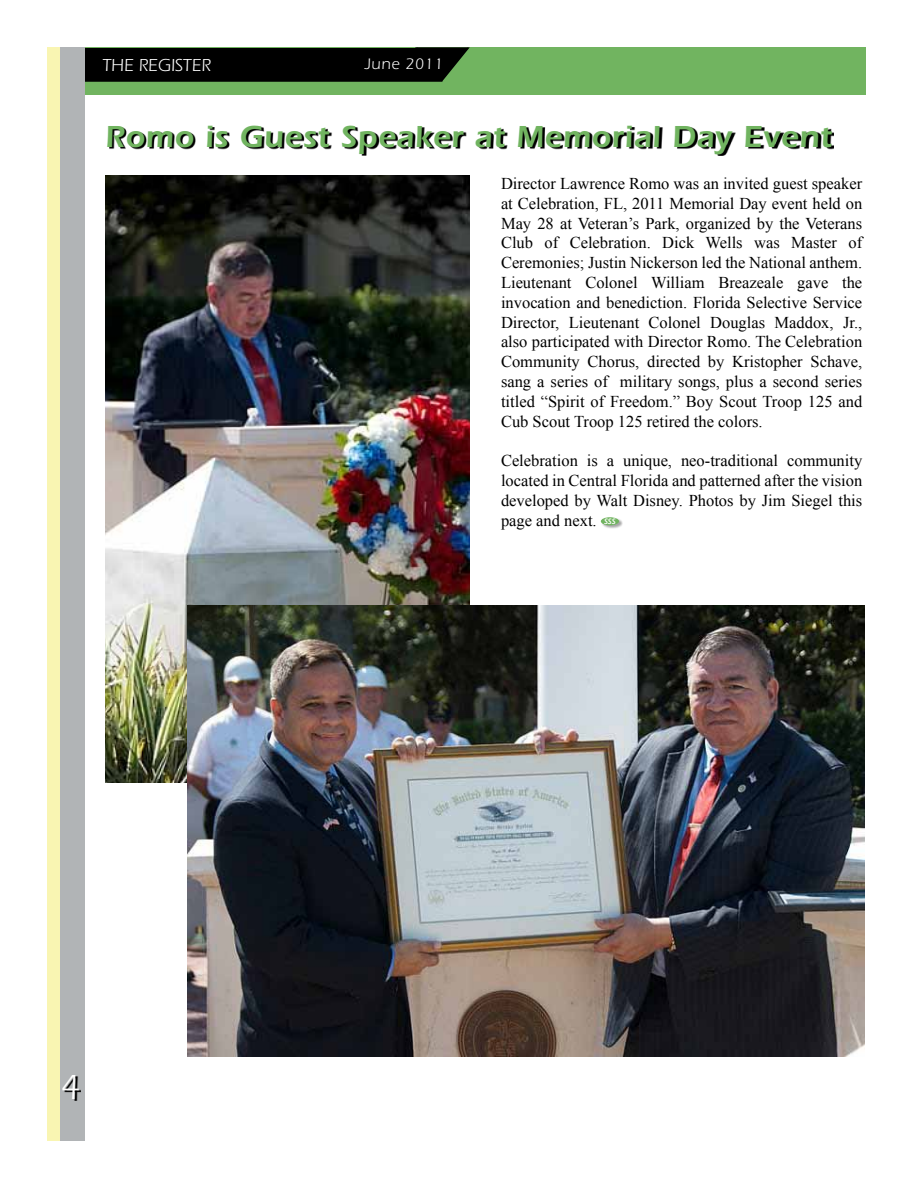
<style>
.page{position:relative;width:918px;height:1188px;background:#fff}
.page>*{position:absolute;margin:0;border:0;box-sizing:border-box;transform-origin:0 0}
.t1{font:36px "Itc Eras";color:#fff}
.t2{font:600 31.5px "Itc Eras";letter-spacing:.02em;color:#71b460}
.t3{font:18px "Itc Eras";color:#fff}
.t4{font:16.5px/19.8px "Times New Roman";color:#000;text-align:justify}
.t5{font:15.75px "Itc Eras";letter-spacing:.05em;color:#fff}
.s1{font-family:"Trebuchet";font-weight:700;font-style:italic;font-size:7.5px;color:#fff}
</style>
<div class="page">
<div style="left:80px;top:47px;width:785px;height:47px;background:#71b460"></div>
<div style="left:49px;top:49px;width:393px;height:32px;background:#000"></div>
<div style="left:49px;top:48px;width:393px;height:34px;border:2px solid #000"></div>
<svg style="left:414px;top:47px;width:56px;height:35px"></svg>
<div style="left:48px;top:47px;width:13px;height:1093px;background:#f9f5b2"></div>
<div style="left:60px;top:47px;width:25px;height:1093px;background:#b1b4b6"></div>
<svg style="left:64px;top:1076px;width:17px;height:24px"></svg>
<svg style="left:109px;top:127px;width:725px;height:29px"></svg>
<img style="left:105px;top:176px;width:365px;height:606px">
<img style="left:188px;top:605px;width:676px;height:451px">
<div style="left:601px;top:518px;width:22px;height:12px;background:#000;opacity:.35"></div>
<div style="left:601px;top:517px;width:18px;height:8px;background:#71b460;border-radius:50%"></div>
<p class="t3" style="left:103px;top:55px;width:110px">THE REGISTER</p>
<p class="t5" style="left:365px;top:55px;width:80px">June 2011</p>
<h2 class="t2" style="left:105px;top:118px;width:728px">Romo is Guest Speaker at Memorial Day Event</h2>
<p class="t4" style="left:501px;top:173px;width:363px">Director Lawrence Romo was an invited guest speaker at Celebration, FL, 2011 Memorial Day event held on May 28 at Veteran’s Park, organized by the Veterans Club of Celebration. Dick Wells was Master of Ceremonies; Justin Nickerson led the National anthem.<br>Lieutenant Colonel William Breazeale gave the invocation and benediction. Florida Selective Service Director, Lieutenant Colonel Douglas Maddox, Jr., also participated with Director Romo. The Celebration Community Chorus, directed by Kristopher Schave, sang a series of military songs, plus a second series titled “Spirit of Freedom.” Boy Scout Troop 125 and Cub Scout Troop 125 retired the colors.</p>
<p class="t4" style="left:501px;top:450px;width:363px">Celebration is a unique, neo-traditional community located in Central Florida and patterned after the vision developed by Walt Disney. Photos by Jim Siegel this page and next. <span class="s1">SSS</span></p>
<h1 class="t1" style="left:61px;top:1068px;width:22px">4</h1>
</div>
